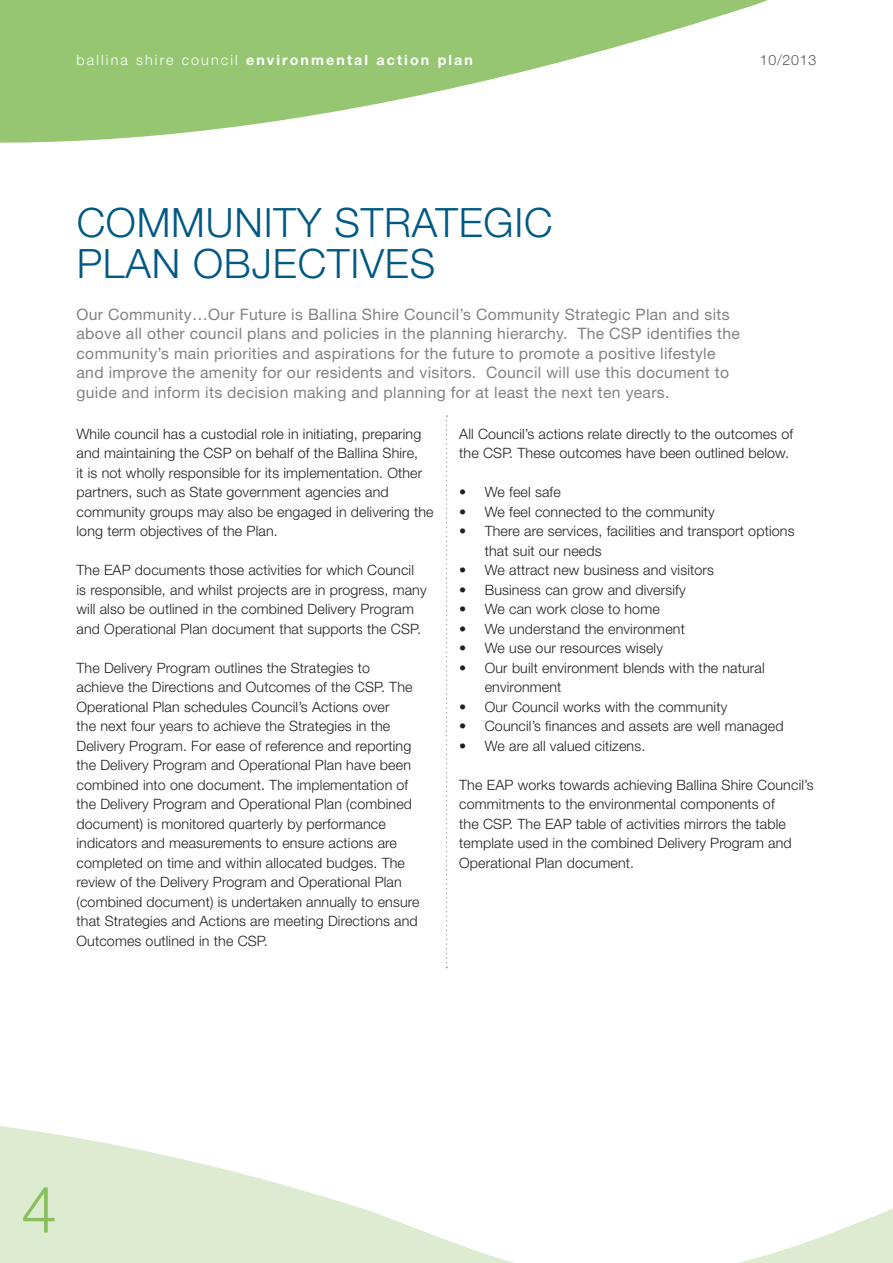
<style>
.page{position:relative;width:893px;height:1263px;background:#fff}
.page>*{position:absolute;margin:0;border:0;box-sizing:border-box;transform-origin:0 0}
.t1{font:300 64.5px "Helvetica Neue LT Std";color:#89c05e}
.t2{font:300 40.5px/40.5px "Helvetica Neue LT Std";letter-spacing:.02em;color:#005983}
.intro_text_10_5pt_ro{font:15.75px/19.5px "Helvetica Neue LT Std";letter-spacing:.02em;color:#808285}
.body_copy_9_5pt_ligh{font:300 14.25px/19.5px "Helvetica Neue LT Std";letter-spacing:.01em;color:#231f20}
.body_copy_with_dot_p{font:300 14.25px/19.5px "Helvetica Neue LT Std";letter-spacing:.01em;color:#231f20}
.t3{font:700 14.25px "Helvetica Neue LT Std";letter-spacing:.15em;color:#fff}
.t4{font:300 14.25px "Helvetica Neue LT Std";letter-spacing:.05em;color:#57585a}
.s1{font-weight:300}
</style>
<div class="page">
<svg style="left:0;top:0;width:768px;height:143px;fill:#96c672"></svg>
<svg style="left:0;top:1126px;width:893px;height:137px"></svg>
<svg style="left:446px;top:415px;width:1px;height:553px"></svg>
<p class="t3" style="left:77px;top:52px;width:398px"><span class="s1">ballina shire council</span> environmental action plan</p>
<p class="t4" style="left:760px;top:52px;width:58px">10/2013</p>
<h2 class="t2" style="left:77px;top:202px;width:478px">COMMUNITY STRATEGIC<br>PLAN OBJECTIVES</h2>
<p class="intro_text_10_5pt_ro" style="left:77px;top:304px;width:665px">Our Community…Our Future is Ballina Shire Council’s Community Strategic Plan and sits above all other council plans and policies in the planning hierarchy. The CSP identifies the community’s main priorities and aspirations for the future to promote a positive lifestyle and improve the amenity for our residents and visitors. Council will use this document to guide and inform its decision making and planning for at least the next ten years.</p>
<p class="body_copy_9_5pt_ligh" style="left:77px;top:423px;width:359px">While council has a custodial role in initiating, preparing and maintaining the CSP on behalf of the Ballina Shire,<br>it is not wholly responsible for its implementation. Other partners, such as State government agencies and community groups may also be engaged in delivering the long term objectives of the Plan.</p>
<p class="body_copy_9_5pt_ligh" style="left:77px;top:560px;width:352px">The EAP documents those activities for which Council is responsible, and whilst projects are in progress, many will also be outlined in the combined Delivery Program and Operational Plan document that supports the CSP.</p>
<p class="body_copy_9_5pt_ligh" style="left:77px;top:657px;width:345px">The Delivery Program outlines the Strategies to achieve the Directions and Outcomes of the CSP. The Operational Plan schedules Council’s Actions over<br>the next four years to achieve the Strategies in the Delivery Program. For ease of reference and reporting the Delivery Program and Operational Plan have been combined into one document. The implementation of the Delivery Program and Operational Plan (combined document) is monitored quarterly by performance indicators and measurements to ensure actions are completed on time and within allocated budges. The review of the Delivery Program and Operational Plan (combined document) is undertaken annually to ensure that Strategies and Actions are meeting Directions and Outcomes outlined in the CSP.</p>
<p class="body_copy_9_5pt_ligh" style="left:459px;top:423px;width:335px">All Council’s actions relate directly to the outcomes of the CSP. These outcomes have been outlined below.</p>
<p class="body_copy_with_dot_p" style="left:459px;top:482px;width:103px">• We feel safe</p>
<p class="body_copy_with_dot_p" style="left:459px;top:501px;width:257px">• We feel connected to the community</p>
<p class="body_copy_with_dot_p" style="left:485px;top:521px;width:311px;text-indent:-26px">• There are services, facilities and transport options that suit our needs</p>
<p class="body_copy_with_dot_p" style="left:459px;top:560px;width:256px">• We attract new business and visitors</p>
<p class="body_copy_with_dot_p" style="left:459px;top:579px;width:228px">• Business can grow and diversify</p>
<p class="body_copy_with_dot_p" style="left:459px;top:599px;width:202px">• We can work close to home</p>
<p class="body_copy_with_dot_p" style="left:459px;top:618px;width:227px">• We understand the environment</p>
<p class="body_copy_with_dot_p" style="left:459px;top:638px;width:205px">• We use our resources wisely</p>
<p class="body_copy_with_dot_p" style="left:485px;top:657px;width:281px;text-indent:-26px">• Our built environment blends with the natural environment</p>
<p class="body_copy_with_dot_p" style="left:459px;top:696px;width:270px">• Our Council works with the community</p>
<p class="body_copy_with_dot_p" style="left:459px;top:716px;width:326px">• Council’s finances and assets are well managed</p>
<p class="body_copy_with_dot_p" style="left:459px;top:735px;width:188px">• We are all valued citizens.</p>
<p class="body_copy_9_5pt_ligh" style="left:459px;top:774px;width:356px">The EAP works towards achieving Ballina Shire Council’s commitments to the environmental components of<br>the CSP. The EAP table of activities mirrors the table template used in the combined Delivery Program and Operational Plan document.</p>
<h1 class="t1" style="left:21px;top:1170px;width:37px">4</h1>
</div>
